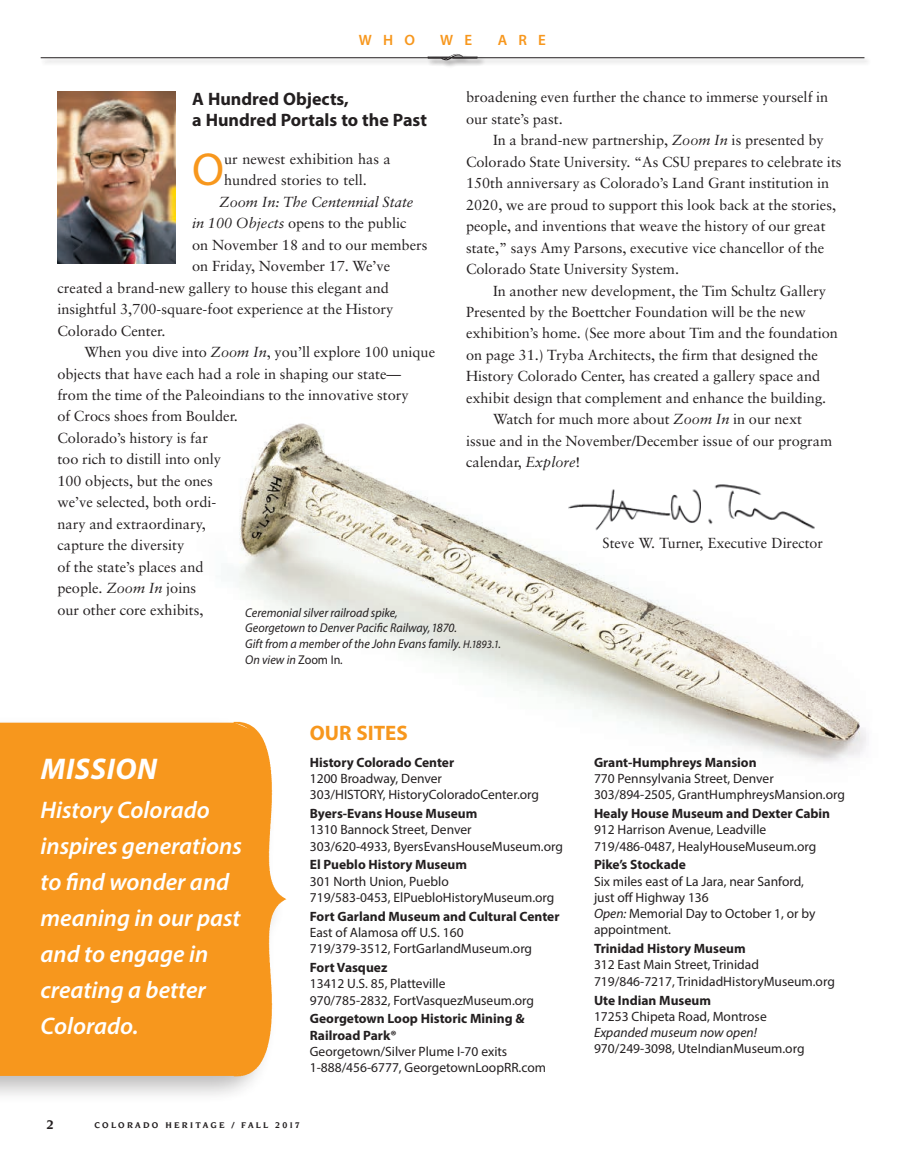
<style>
.page{position:relative;width:905px;height:1175px;background:#fff}
.page>*{position:absolute;margin:0;border:0;box-sizing:border-box;transform-origin:0 0}
.t1{font:46.35px "Myriad Pro";color:#f7971d}
.t2{font:italic 700 30px "Myriad Pro";letter-spacing:.02em;color:#fff}
.t3{font:italic 600 24px/36px "Myriad Pro";color:#fff}
.t4{font:700 21px "Myriad Pro";color:#f7971d}
.t5{font:700 18px/21.6px "Myriad Pro";color:#231f20}
.t6{font:600 15px "Myriad Pro";letter-spacing:.75em;color:#f7971d}
.t7{font:14.55px/21.5px "Sabon";color:#231f20}
.t8{font:italic 14.55px "Sabon";color:#231f20}
.t9{font:13.5px/16.2px "Myriad Pro";color:#231f20}
.t10{font:700 13.5px/16.2px "Myriad Pro";color:#231f20}
.t11{font:italic 13.5px "Myriad Pro";color:#231f20}
.t12{font:700 13.5px "Novarese";color:#231f20}
.t13{font:italic 12.75px/15.8px "Myriad Pro";color:#231f20;scale:.95 1}
.t14{font:700 9px "Novarese";letter-spacing:.25em;color:#231f20}
.s1{font-style:italic}
.s2{font-size:11.25px}
.s3{font-style:normal}
</style>
<div class="page">
<img style="left:239px;top:423px;width:627px;height:340px">
<div style="left:40px;top:56px;width:831px;height:10px;background:#231f20;opacity:.5"></div>
<hr style="left:41px;top:57px;width:823px;height:1px;background:#231f20">
<div style="left:427px;top:53px;width:58px;height:15px;background:#231f20;opacity:.5"></div>
<svg style="left:428px;top:54px;width:49px;height:6px"></svg>
<img style="left:57px;top:91px;width:119px;height:173px">
<img style="left:567px;top:481px;width:253px;height:55px">
<div style="left:0;top:715px;width:288px;height:389px;background:#231f20;opacity:.3"></div>
<div style="left:0;top:722px;width:229px;height:353px;background:#f7971d"></div>
<img style="left:229px;top:704px;width:77px;height:388px">
<p class="t6" style="left:359px;top:30px;width:58px">WHO</p>
<p class="t6" style="left:440px;top:30px;width:34px">W E</p>
<p class="t6" style="left:497px;top:30px;width:50px">ARE</p>
<p class="t7" style="left:466px;top:86px;width:364px">broadening even further the chance to immerse yourself in our state’s past.</p>
<p class="t7" style="left:466px;top:129px;width:377px;text-indent:27px">In a brand-new partnership, <span class="s1">Zoom In</span> is presented by Colorado State University. “As CSU prepares to celebrate its 150th anniversary as Colorado’s Land Grant institution in 2020, we are proud to support this look back at the stories, people, and inventions that weave the history of our great state,” says Amy Parsons, executive vice chancellor of the Colorado State University System.</p>
<p class="t7" style="left:493px;top:279px;width:334px">In another new development, the Tim Schultz Gallery</p>
<p class="t7" style="left:466px;top:301px;width:341px">Presented by the Boettcher Foundation will be the new</p>
<p class="t7" style="left:466px;top:322px;width:373px">exhibition’s home. (See more about Tim and the foundation</p>
<p class="t7" style="left:466px;top:344px;width:353px">on page 31.) Tryba Architects, the firm that designed the</p>
<p class="t7" style="left:466px;top:365px;width:356px">History Colorado Center, has created a gallery space and</p>
<p class="t7" style="left:466px;top:387px;width:362px">exhibit design that complement and enhance the building.</p>
<p class="t7" style="left:493px;top:408px;width:310px">Watch for much more about <span class="s1">Zoom In</span> in our next</p>
<p class="t7" style="left:466px;top:430px;width:368px">issue and in the November/December issue of our program</p>
<p class="t7" style="left:466px;top:451px;width:116px">calendar, <span class="s1">Explore</span>!</p>
<p class="t5" style="left:192px;top:87px;width:236px">A Hundred Objects,<br>a Hundred Portals to the Past</p>
<h1 class="t1" style="left:192px;top:141px;width:33px">O</h1>
<p class="t7" style="left:224px;top:148px;width:168px">ur newest exhibition has a hundred stories to tell.</p>
<p class="t8" style="left:219px;top:193px;width:196px">Zoom In: The Centennial State</p>
<p class="t7" style="left:192px;top:212px;width:216px"><span class="s1">in 100 Objects</span> opens to the public</p>
<p class="t7" style="left:192px;top:234px;width:237px">on November 18 and to our members</p>
<p class="t7" style="left:192px;top:255px;width:200px">on Friday, November 17. We’ve</p>
<p class="t7" style="left:57px;top:277px;width:333px">created a brand-new gallery to house this elegant and</p>
<p class="t7" style="left:57px;top:298px;width:337px">insightful 3,700-square-foot experience at the History</p>
<p class="t7" style="left:57px;top:320px;width:109px">Colorado Center.</p>
<p class="t7" style="left:84px;top:341px;width:352px">When you dive into <span class="s1">Zoom In</span>, you’ll explore 100 unique</p>
<p class="t7" style="left:57px;top:362px;width:345px">objects that have each had a role in shaping our state—</p>
<p class="t7" style="left:57px;top:384px;width:353px">from the time of the Paleoindians to the innovative story</p>
<p class="t7" style="left:57px;top:405px;width:182px">of Crocs shoes from Boulder.</p>
<p class="t7" style="left:57px;top:427px;width:152px">Colorado’s history is far</p>
<p class="t7" style="left:57px;top:448px;width:165px">too rich to distill into only</p>
<p class="t7" style="left:57px;top:470px;width:157px">100 objects, but the ones</p>
<p class="t7" style="left:57px;top:491px;width:160px">we’ve selected, both ordi-</p>
<p class="t7" style="left:57px;top:513px;width:150px">nary and extraordinary,</p>
<p class="t7" style="left:57px;top:534px;width:128px">capture the diversity</p>
<p class="t7" style="left:57px;top:555px;width:148px">of the state’s places and</p>
<p class="t7" style="left:57px;top:577px;width:140px">people. <span class="s1">Zoom In</span> joins</p>
<p class="t7" style="left:57px;top:598px;width:147px">our other core exhibits,</p>
<p class="t7" style="left:602px;top:531px;width:222px">Steve W. Turner, Executive Director</p>
<p class="t13" style="left:245px;top:604px;width:271px">Ceremonial silver railroad spike,<br>Georgetown to Denver Pacific Railway, 1870.<br>Gift from a member of the John Evans family. <span class="s2">H.1893.1</span>.<br>On view in <span class="s3">Zoom In</span>.</p>
<h2 class="t2" style="left:41px;top:749px;width:118px">MISSION</h2>
<h3 class="t3" style="left:40px;top:791px;width:203px">History Colorado inspires generations to find wonder and meaning in our past and to engage in creating a better<br>Colorado.</h3>
<h3 class="t4" style="left:310px;top:719px;width:99px">OUR SITES</h3>
<p class="t10" style="left:310px;top:753px;width:146px">History Colorado Center</p>
<p class="t9" style="left:310px;top:770px;width:231px">1200 Broadway, Denver<br>303/HISTORY, HistoryColoradoCenter.org</p>
<p class="t10" style="left:310px;top:805px;width:169px">Byers-Evans House Museum</p>
<p class="t9" style="left:310px;top:821px;width:255px">1310 Bannock Street, Denver<br>303/620-4933, ByersEvansHouseMuseum.org</p>
<p class="t10" style="left:310px;top:856px;width:159px">El Pueblo History Museum</p>
<p class="t9" style="left:310px;top:872px;width:246px">301 North Union, Pueblo<br>719/583-0453, ElPuebloHistoryMuseum.org</p>
<p class="t10" style="left:310px;top:907px;width:251px">Fort Garland Museum and Cultural Center</p>
<p class="t9" style="left:310px;top:924px;width:224px">East of Alamosa off U.S. 160<br>719/379-3512, FortGarlandMuseum.org</p>
<p class="t10" style="left:310px;top:959px;width:79px">Fort Vasquez</p>
<p class="t9" style="left:310px;top:975px;width:226px">13412 U.S. 85, Platteville<br>970/785-2832, FortVasquezMuseum.org</p>
<p class="t10" style="left:310px;top:1010px;width:216px">Georgetown Loop Historic Mining &amp;<br>Railroad Park®</p>
<p class="t9" style="left:310px;top:1043px;width:238px">Georgetown/Silver Plume I-70 exits<br>1-888/456-6777, GeorgetownLoopRR.com</p>
<p class="t12" style="left:46px;top:1117px;width:9px">2</p>
<p class="t14" style="left:94px;top:1120px;width:207px">COLORADO HERITAGE / FALL 2017</p>
<p class="t10" style="left:594px;top:753px;width:164px">Grant-Humphreys Mansion</p>
<p class="t9" style="left:594px;top:770px;width:252px">770 Pennsylvania Street, Denver<br>303/894-2505, GrantHumphreysMansion.org</p>
<p class="t10" style="left:594px;top:805px;width:238px">Healy House Museum and Dexter Cabin</p>
<p class="t9" style="left:594px;top:821px;width:224px">912 Harrison Avenue, Leadville<br>719/486-0487, HealyHouseMuseum.org</p>
<p class="t10" style="left:594px;top:856px;width:93px">Pike’s Stockade</p>
<p class="t9" style="left:594px;top:872px;width:223px">Six miles east of La Jara, near Sanford, just off Highway 136<br><span class="s1">Open:</span> Memorial Day to October 1, or by appointment.</p>
<p class="t10" style="left:594px;top:940px;width:153px">Trinidad History Museum</p>
<p class="t9" style="left:594px;top:956px;width:242px">312 East Main Street, Trinidad<br>719/846-7217, TrinidadHistoryMuseum.org</p>
<p class="t10" style="left:594px;top:991px;width:119px">Ute Indian Museum</p>
<p class="t9" style="left:594px;top:1007px;width:174px">17253 Chipeta Road, Montrose</p>
<p class="t11" style="left:594px;top:1024px;width:164px">Expanded museum now open!</p>
<p class="t9" style="left:594px;top:1040px;width:212px">970/249-3098, UteIndianMuseum.org</p>
</div>
